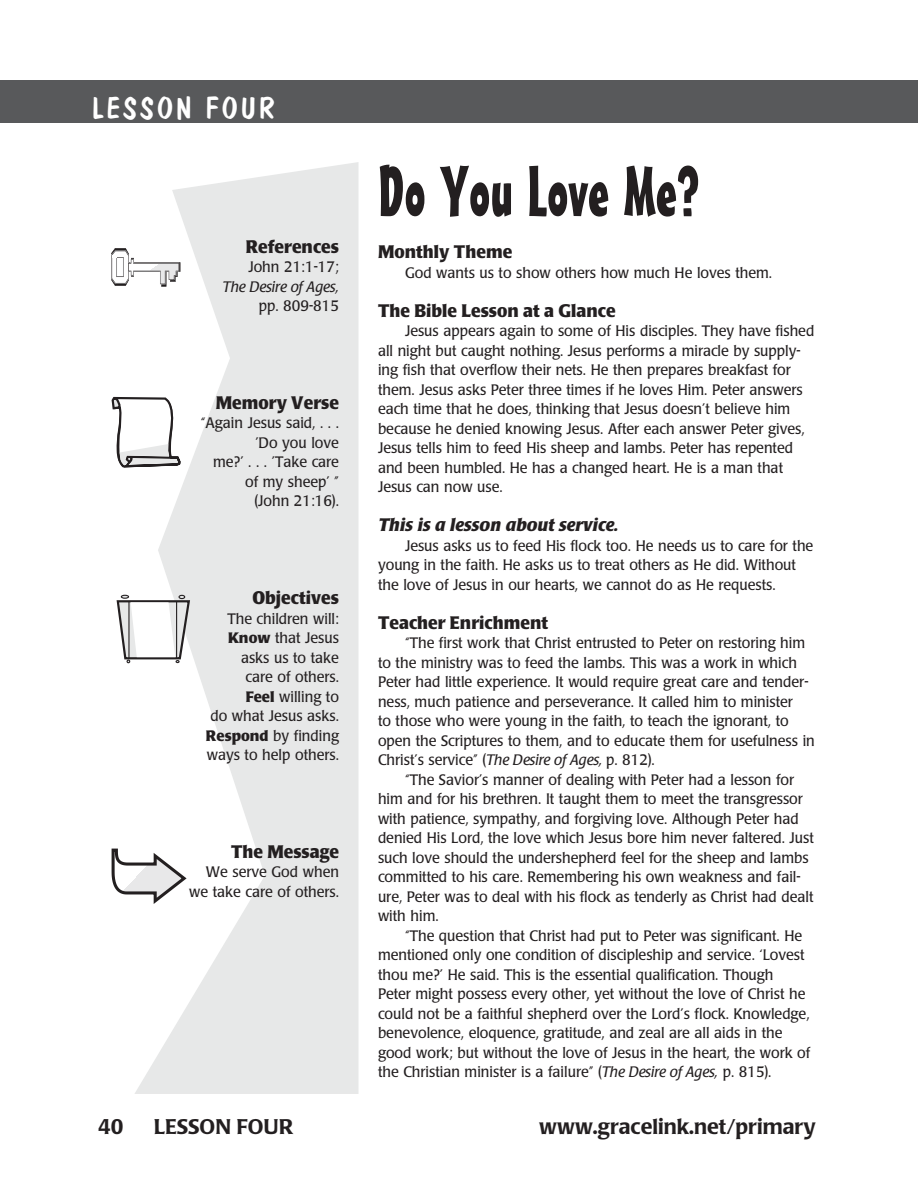
<style>
.page{position:relative;width:918px;height:1202px;background:#fff}
.page>*{position:absolute;margin:0;border:0;box-sizing:border-box;transform-origin:0 0}
.Lesson_title{font:69px "Mister Earl BT";color:#231f20}
.t1{font:30px "Dom Casual D";letter-spacing:.1em;color:#fff}
.t2{font:500 21px "Poppl Laudatio";color:#231f20}
.subhead{font:700 18px "Poppl Laudatio";color:#231f20;scale:.95 1}
.subhead-right{font:700 18px "Poppl Laudatio";color:#231f20;scale:.95 1}
.subhead-2{font:italic 700 18px "Poppl Laudatio";color:#231f20}
.body{font:15px/19.5px "Poppl Laudatio";color:#231f20;scale:.95 1}
.body-right{font:15px "Poppl Laudatio";color:#231f20;scale:.95 1}
.body-right-2{font:italic 15px "Poppl Laudatio";color:#231f20}
.s1{font-weight:700}
.s2{font-style:italic}
</style>
<div class="page">
<svg style="left:134px;top:162px;width:225px;height:932px;fill:#e7e8e8"></svg>
<div style="left:0;top:80px;width:891px;height:43px;background:#58595b"></div>
<svg style="left:111px;top:248px;width:69px;height:38px"></svg>
<svg style="left:112px;top:397px;width:69px;height:70px"></svg>
<div style="left:121px;top:594px;width:8px;height:5px;border:1px solid #231f20;border-radius:50%"></div>
<svg style="left:117px;top:595px;width:73px;height:68px"></svg>
<hr style="left:128px;top:601px;width:2px;height:57px;background:#231f20">
<hr style="left:176px;top:601px;width:1px;height:57px;background:#231f20">
<svg style="left:112px;top:848px;width:75px;height:56px"></svg>
<div style="left:891px;top:80px;width:27px;height:43px;background:#58595b"></div>
<p class="t1" style="left:92px;top:91px;width:184px">LESSON FOUR</p>
<p class="subhead-right" style="left:246px;top:236px;width:100px">References</p>
<p class="body-right" style="left:248px;top:259px;width:97px">John 21:1-17;</p>
<p class="body-right-2" style="left:223px;top:278px;width:118px">The Desire of Ages,</p>
<p class="body-right" style="left:259px;top:298px;width:86px">pp. 809-815</p>
<p class="subhead-right" style="left:216px;top:392px;width:131px">Memory Verse</p>
<p class="body-right" style="left:201px;top:415px;width:147px">“Again Jesus said, . . .</p>
<p class="body-right" style="left:255px;top:434px;width:90px">’Do you love</p>
<p class="body-right" style="left:213px;top:454px;width:134px">me?’ . . . ’Take care</p>
<p class="body-right" style="left:245px;top:473px;width:100px">of my sheep’ ”</p>
<p class="body-right" style="left:255px;top:493px;width:90px">(John 21:16).</p>
<p class="subhead-right" style="left:252px;top:587px;width:93px">Objectives</p>
<p class="body-right" style="left:227px;top:610px;width:119px">The children will:</p>
<p class="body-right" style="left:228px;top:629px;width:118px"><span class="s1">Know</span> that Jesus</p>
<p class="body-right" style="left:241px;top:649px;width:105px">asks us to take</p>
<p class="body-right" style="left:246px;top:668px;width:100px">care of others.</p>
<p class="body-right" style="left:246px;top:688px;width:100px"><span class="s1">Feel</span> willing to</p>
<p class="body-right" style="left:210px;top:707px;width:137px">do what Jesus asks.</p>
<p class="body-right" style="left:206px;top:727px;width:142px"><span class="s1">Respond</span> by finding</p>
<p class="body-right" style="left:207px;top:746px;width:141px">ways to help others.</p>
<p class="subhead-right" style="left:231px;top:841px;width:115px">The Message</p>
<p class="body-right" style="left:206px;top:863px;width:142px">We serve God when</p>
<p class="body-right" style="left:189px;top:883px;width:159px">we take care of others.</p>
<p class="Lesson_title" style="left:378px;top:149px;width:323px">Do You Love Me?</p>
<p class="subhead" style="left:378px;top:242px;width:143px">Monthly Theme</p>
<p class="body" style="left:405px;top:263px;width:388px">God wants us to show others how much He loves them.</p>
<p class="subhead" style="left:378px;top:300px;width:252px">The Bible Lesson at a Glance</p>
<p class="body" style="left:378px;top:321px;width:461px;text-indent:27px">Jesus appears again to some of His disciples. They have fished all night but caught nothing. Jesus performs a miracle by supply&shy;ing fish that overflow their nets. He then prepares breakfast for them. Jesus asks Peter three times if he loves Him. Peter answers each time that he does, thinking that Jesus doesn’t believe him because he denied knowing Jesus. After each answer Peter gives, Jesus tells him to feed His sheep and lambs. Peter has repented and been humbled. He has a changed heart. He is a man that Jesus can now use.</p>
<p class="subhead-2" style="left:378px;top:515px;width:242px">This is a lesson about service.</p>
<p class="body" style="left:378px;top:536px;width:460px;text-indent:27px">Jesus asks us to feed His flock too. He needs us to care for the young in the faith. He asks us to treat others as He did. Without the love of Jesus in our hearts, we cannot do as He requests.</p>
<p class="subhead" style="left:378px;top:612px;width:181px">Teacher Enrichment</p>
<p class="body" style="left:378px;top:633px;width:461px;text-indent:27px">“The first work that Christ entrusted to Peter on restoring him to the ministry was to feed the lambs. This was a work in which Peter had little experience. It would require great care and tender&shy;ness, much patience and perseverance. It called him to minister<br>to those who were young in the faith, to teach the ignorant, to open the Scriptures to them, and to educate them for usefulness in Christ’s service” (<span class="s2">The Desire of Ages,</span> p. 812).</p>
<p class="body" style="left:378px;top:770px;width:460px;text-indent:27px">“The Savior’s manner of dealing with Peter had a lesson for him and for his brethren. It taught them to meet the transgressor with patience, sympathy, and forgiving love. Although Peter had denied His Lord, the love which Jesus bore him never faltered. Just such love should the undershepherd feel for the sheep and lambs committed to his care. Remembering his own weakness and fail&shy;ure, Peter was to deal with his flock as tenderly as Christ had dealt with him.</p>
<p class="body" style="left:378px;top:926px;width:457px;text-indent:27px">“The question that Christ had put to Peter was significant. He mentioned only one condition of discipleship and service. ‘Lovest thou me?’ He said. This is the essential qualification. Though<br>Peter might possess every other, yet without the love of Christ he could not be a faithful shepherd over the Lord’s flock. Knowledge, benevolence, eloquence, gratitude, and zeal are all aids in the good work; but without the love of Jesus in the heart, the work of the Christian minister is a failure” (<span class="s2">The Desire of Ages,</span> p. 815).</p>
<p class="t2" style="left:98px;top:1115px;width:27px">40</p>
<p class="t2" style="left:154px;top:1115px;width:141px">LESSON FOUR</p>
<p class="t2" style="left:539px;top:1115px;width:278px">www.gracelink.net/primary</p>
</div>
